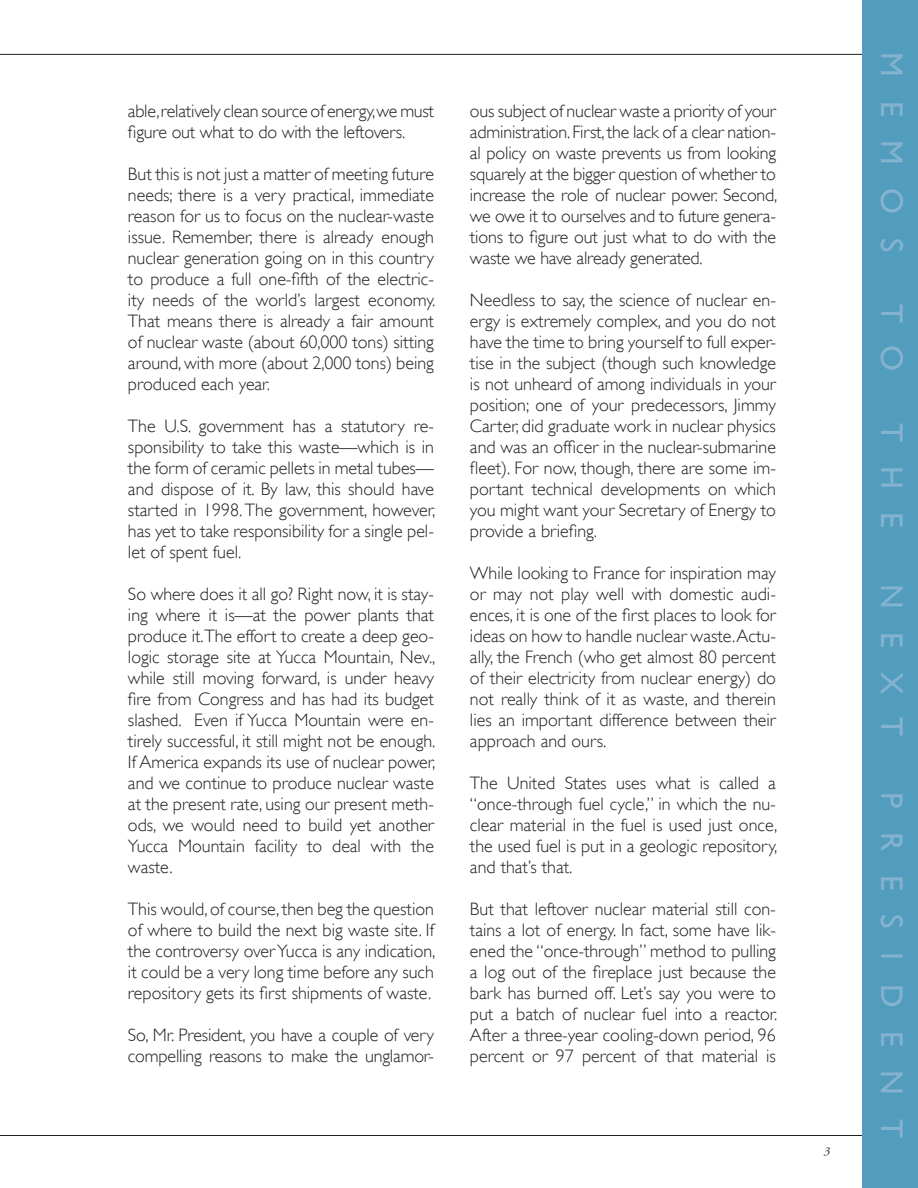
<style>
.page{position:relative;width:918px;height:1188px;background:#fff}
.page>*{position:absolute;margin:0;border:0;box-sizing:border-box;transform-origin:0 0}
.t1{font:31.5px "Gill Sans";letter-spacing:.75em;color:#83b3cf}
.t2{font:300 18px/21px "Gill Sans";color:#231f20;text-align:justify}
.t3{font:italic 12px "Adobe Garamond";color:#231f20}
</style>
<div class="page">
<hr style="left:0;top:1135px;width:918px;height:1px;background:#231f20">
<hr style="left:0;top:54px;width:918px;height:1px;background:#231f20">
<div style="left:863px;top:0;width:55px;height:1188px;background:#529cbe"></div>
<p class="t2" style="left:128px;top:101px;width:308px">able, relatively clean source of energy, we must figure out what to do with the leftovers.</p>
<p class="t2" style="left:128px;top:164px;width:309px">But this is not just a matter of meeting future needs; there is a very practical, immediate reason for us to focus on the nuclear-waste issue. Remember, there is already enough nuclear generation going on in this country to produce a full one-fifth of the electric&shy;ity needs of the world’s largest economy.<br>That means there is already a fair amount of nuclear waste (about 60,000 tons) sitting around, with more (about 2,000 tons) being produced each year.</p>
<p class="t2" style="left:128px;top:416px;width:309px">The U.S. government has a statutory re&shy;sponsibility to take this waste—which is in the form of ceramic pellets in metal tubes— and dispose of it. By law, this should have started in 1998. The government, however, has yet to take responsibility for a single pel&shy;let of spent fuel.</p>
<p class="t2" style="left:128px;top:584px;width:309px">So where does it all go? Right now, it is stay&shy;ing where it is—at the power plants that produce it.The effort to create a deep geo&shy;logic storage site at Yucca Mountain, Nev., while still moving forward, is under heavy fire from Congress and has had its budget slashed. Even if Yucca Mountain were en&shy;tirely successful, it still might not be enough.<br>If America expands its use of nuclear power, and we continue to produce nuclear waste at the present rate, using our present meth&shy;ods, we would need to build yet another Yucca Mountain facility to deal with the waste.</p>
<p class="t2" style="left:128px;top:899px;width:309px">This would, of course, then beg the question of where to build the next big waste site. If the controversy over Yucca is any indication, it could be a very long time before any such repository gets its first shipments of waste.</p>
<p class="t2" style="left:128px;top:1025px;width:308px">So, Mr. President, you have a couple of very compelling reasons to make the unglamor-</p>
<p class="t2" style="left:470px;top:100px;width:309px">ous subject of nuclear waste a priority of your administration. First, the lack of a clear nation&shy;al policy on waste prevents us from looking squarely at the bigger question of whether to increase the role of nuclear power. Second, we owe it to ourselves and to future genera&shy;tions to figure out just what to do with the waste we have already generated.</p>
<p class="t2" style="left:470px;top:289px;width:308px">Needless to say, the science of nuclear en&shy;ergy is extremely complex, and you do not have the time to bring yourself to full exper&shy;tise in the subject (though such knowledge is not unheard of among individuals in your position; one of your predecessors, Jimmy Carter, did graduate work in nuclear physics and was an officer in the nuclear-submarine fleet). For now, though, there are some im&shy;portant technical developments on which you might want your Secretary of Energy to provide a briefing.</p>
<p class="t2" style="left:470px;top:562px;width:308px">While looking to France for inspiration may or may not play well with domestic audi&shy;ences, it is one of the first places to look for ideas on how to handle nuclear waste. Actu&shy;ally, the French (who get almost 80 percent of their electricity from nuclear energy) do not really think of it as waste, and therein lies an important difference between their approach and ours.</p>
<p class="t2" style="left:470px;top:773px;width:309px">The United States uses what is called a “once-through fuel cycle,” in which the nu&shy;clear material in the fuel is used just once, the used fuel is put in a geologic repository, and that’s that.</p>
<p class="t2" style="left:470px;top:899px;width:309px">But that leftover nuclear material still con&shy;tains a lot of energy. In fact, some have lik&shy;ened the “once-through” method to pulling a log out of the fireplace just because the bark has burned off. Let’s say you were to put a batch of nuclear fuel into a reactor.<br>After a three-year cooling-down period, 96 percent or 97 percent of that material is</p>
<p class="t3" style="left:823px;top:1145px;width:7px">3</p>
<h1 class="t1" style="left:910px;top:52px;width:199px;rotate:90deg">Memos</h1>
<h1 class="t1" style="left:910px;top:304px;width:68px;rotate:90deg">t o</h1>
<h1 class="t1" style="left:910px;top:423px;width:103px;rotate:90deg">the</h1>
<h1 class="t1" style="left:910px;top:584px;width:146px;rotate:90deg">next</h1>
<h1 class="t1" style="left:910px;top:792px;width:344px;rotate:90deg">president</h1>
</div>
